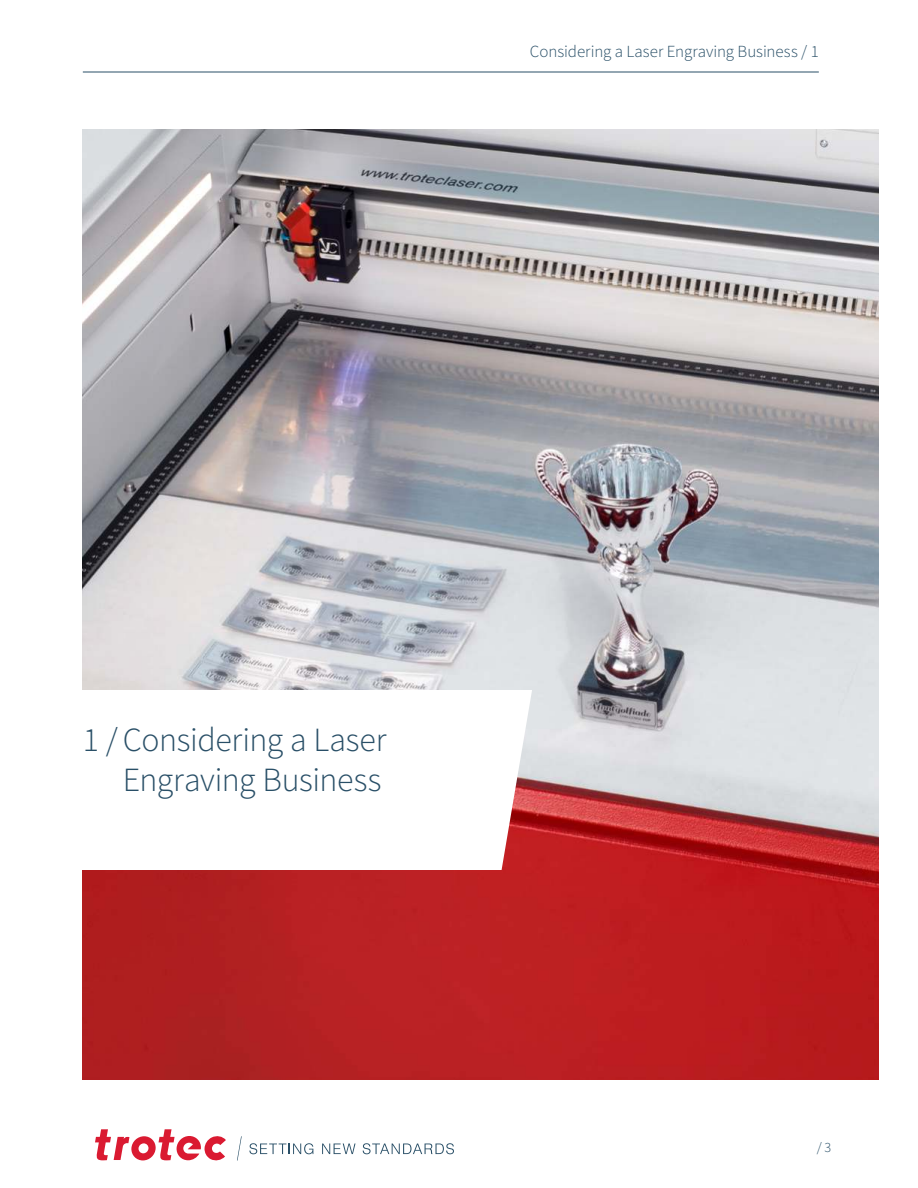
<style>
.page{position:relative;width:918px;height:1188px;background:#fff}
.page>*{position:absolute;margin:0;border:0;box-sizing:border-box;transform-origin:0 0}
.t1{font:300 33.9px/39.5px "Source Sans Pro";letter-spacing:-.01em;color:#294f67;text-align:right}
.t2{font:300 16.95px "Source Sans Pro";letter-spacing:-.005em;color:#294f67}
.t3{font:300 14.1px "Source Sans Pro";color:#294f67}
</style>
<div class="page">
<svg style="left:237px;top:1136px;width:5px;height:25px"></svg>
<svg style="left:249px;top:1143px;width:64px;height:11px"></svg>
<svg style="left:322px;top:1144px;width:34px;height:10px"></svg>
<svg style="left:363px;top:1143px;width:91px;height:11px"></svg>
<svg style="left:95px;top:1129px;width:131px;height:32px"></svg>
<img style="left:83px;top:130px;width:796px;height:950px">
<svg style="left:83px;top:690px;width:449px;height:180px"></svg>
<hr style="left:83px;top:72px;width:736px;height:1px;background:#294f67">
<p class="t2" style="left:530px;top:44px;width:290px">Considering a Laser Engraving Business / 1</p>
<h1 class="t1" style="left:83px;top:723px;width:305px">1 / Considering a Laser<br>Engraving Business</h1>
<p class="t3" style="left:817px;top:1142px;width:16px">/ 3</p>
</div>
